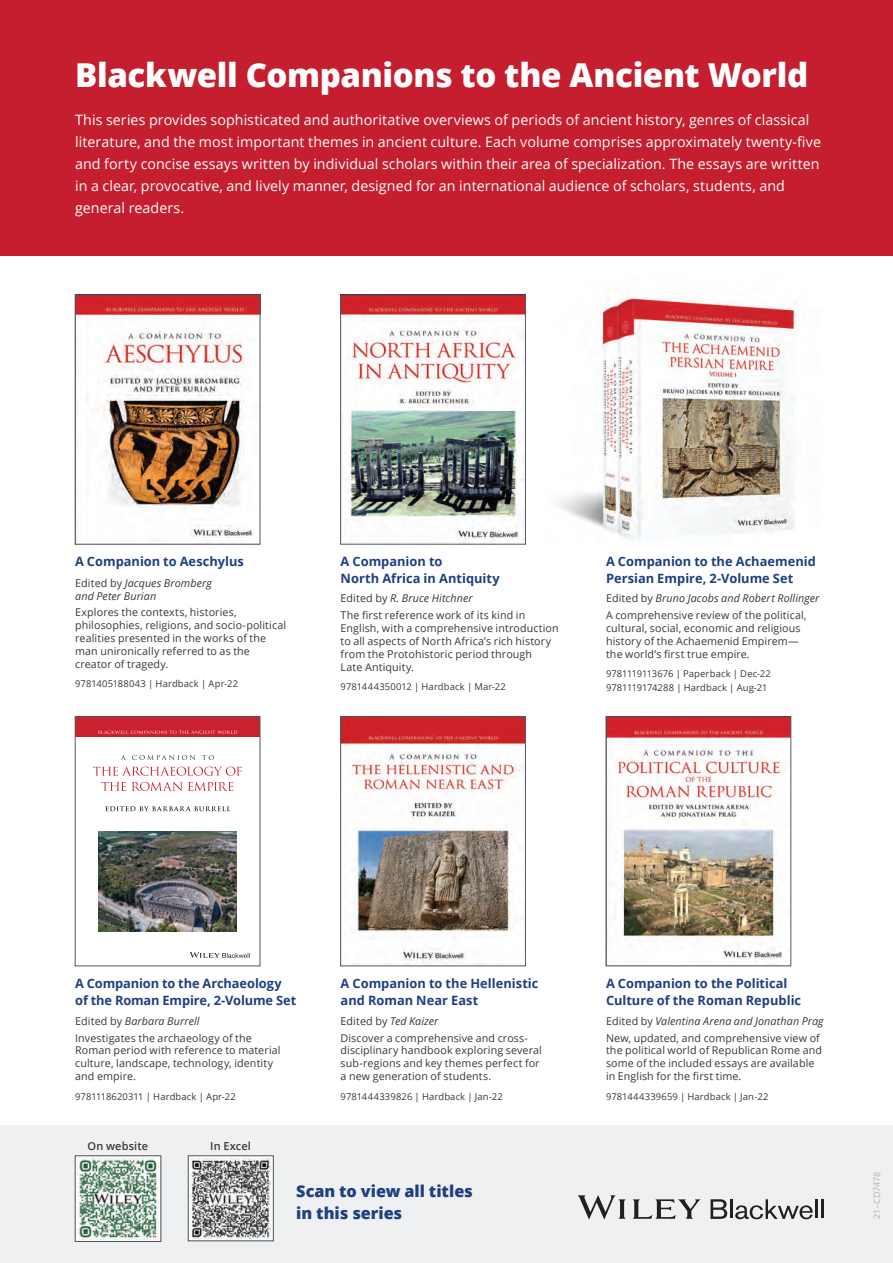
<style>
.page{position:relative;width:893px;height:1263px;background:#fff}
.page>*{position:absolute;margin:0;border:0;box-sizing:border-box;transform-origin:0 0}
.t1{font:800 33px "Open Sans";letter-spacing:-.01em;color:#fff}
.t2{font:800 16.2px/22.6px "Open Sans";letter-spacing:-.005em;color:#1f407f}
.t3{font:14.25px/22.2px "Open Sans";letter-spacing:.005em;color:#fff}
.t4{font:700 12.9px/17.1px "Open Sans";color:#1f407f}
.t5{font:600 11.1px "Open Sans";letter-spacing:.01em;color:#373837}
.t6{font:italic 10.8px/12.9px "Open Sans";letter-spacing:.005em;color:#373837}
.t7{font:10.65px/12.9px "Open Sans";letter-spacing:.01em;color:#373837}
.t8{font:9.45px/14px "Open Sans";letter-spacing:.015em;color:#373837}
.t9{font:9px "Open Sans";letter-spacing:-.005em;color:#b2b3b7}
.s1{font-style:normal}
</style>
<div class="page">
<div style="left:0;top:0;width:893px;height:256px;background:#c51e2e"></div>
<div style="left:0;top:1126px;width:893px;height:137px;background:#eff0f1"></div>
<img style="left:77px;top:297px;width:181px;height:244px">
<div style="left:75px;top:717px;width:185px;height:20px;background:#cb212f"></div>
<svg style="left:98px;top:730px;width:139px;height:4px"></svg>
<svg style="left:121px;top:755px;width:93px;height:5px"></svg>
<svg style="left:101px;top:782px;width:132px;height:9px"></svg>
<svg style="left:93px;top:767px;width:149px;height:9px"></svg>
<svg style="left:105px;top:806px;width:125px;height:5px"></svg>
<img style="left:98px;top:831px;width:139px;height:101px">
<svg style="left:190px;top:952px;width:60px;height:6px"></svg>
<div style="left:75px;top:716px;width:185px;height:250px;border:1px solid #535a5d"></div>
<img style="left:342px;top:297px;width:182px;height:245px">
<div style="left:340px;top:295px;width:186px;height:249px;border:1px solid #535a5d"></div>
<img style="left:342px;top:718px;width:182px;height:246px">
<div style="left:340px;top:716px;width:186px;height:250px;border:1px solid #535a5d"></div>
<img style="left:608px;top:718px;width:181px;height:245px">
<div style="left:606px;top:716px;width:185px;height:250px;border:1px solid #535a5d"></div>
<svg style="left:77px;top:1157px;width:82px;height:83px"></svg>
<img style="left:77px;top:1158px;width:82px;height:81px">
<div style="left:75px;top:1155px;width:86px;height:87px;border:1px solid #495053"></div>
<svg style="left:190px;top:1157px;width:82px;height:82px"></svg>
<img style="left:191px;top:1158px;width:80px;height:80px">
<div style="left:188px;top:1155px;width:86px;height:86px;border:1px solid #495053"></div>
<svg style="left:578px;top:1195px;width:122px;height:24px"></svg>
<svg style="left:710px;top:1199px;width:17px;height:20px"></svg>
<hr style="left:730px;top:1199px;width:3px;height:19px;background:#231f20">
<svg style="left:735px;top:1199px;width:78px;height:20px"></svg>
<hr style="left:815px;top:1199px;width:3px;height:19px;background:#231f20">
<svg style="left:821px;top:1199px;width:2px;height:19px"></svg>
<img style="left:558px;top:294px;width:240px;height:245px">
<h1 class="t1" style="left:75px;top:50px;width:735px">Blackwell Companions to the Ancient World</h1>
<p class="t3" style="left:75px;top:108px;width:747px">This series provides sophisticated and authoritative overviews of periods of ancient history, genres of classical literature, and the most important themes in ancient culture. Each volume comprises approximately twenty-five and forty concise essays written by individual scholars within their area of specialization. The essays are written in a clear, provocative, and lively manner, designed for an international audience of scholars, students, and general readers.</p>
<p class="t4" style="left:75px;top:552px;width:170px">A Companion to Aeschylus</p>
<p class="t6" style="left:75px;top:576px;width:138px"><span class="s1">Edited by</span> Jacques Bromberg and Peter Burian</p>
<p class="t7" style="left:75px;top:606px;width:212px">Explores the contexts, histories, philosophies, religions, and socio-political realities presented in the works of the man unironically referred to as the creator of tragedy.</p>
<p class="t8" style="left:75px;top:676px;width:164px">9781405188043 | Hardback | Apr-22</p>
<p class="t4" style="left:341px;top:552px;width:161px">A Companion to<br>North Africa in Antiquity</p>
<p class="t4" style="left:606px;top:552px;width:211px">A Companion to the Achaemenid<br>Persian Empire, 2-Volume Set</p>
<p class="t6" style="left:341px;top:592px;width:134px"><span class="s1">Edited by</span> R. Bruce Hitchner</p>
<p class="t7" style="left:341px;top:608px;width:220px">The first reference work of its kind in English, with a comprehensive introduction to all aspects of North Africa’s rich history from the Protohistoric period through<br>Late Antiquity.</p>
<p class="t8" style="left:341px;top:679px;width:167px">9781444350012 | Hardback | Mar-22</p>
<p class="t6" style="left:606px;top:592px;width:215px"><span class="s1">Edited by</span> Bruno Jacobs and Robert Rollinger</p>
<p class="t7" style="left:606px;top:608px;width:202px">A comprehensive review of the political, cultural, social, economic and religious history of the Achaemenid Empirem— the world’s first true empire.</p>
<p class="t8" style="left:606px;top:666px;width:166px">9781119113676 | Paperback | Dec-22<br>9781119174288 | Hardback | Aug-21</p>
<p class="t4" style="left:75px;top:974px;width:223px">A Companion to the Archaeology of the Roman Empire, 2-Volume Set</p>
<p class="t4" style="left:341px;top:974px;width:199px">A Companion to the Hellenistic and Roman Near East</p>
<p class="t4" style="left:606px;top:974px;width:197px">A Companion to the Political<br>Culture of the Roman Republic</p>
<p class="t6" style="left:75px;top:1014px;width:126px"><span class="s1">Edited by</span> Barbara Burrell</p>
<p class="t7" style="left:75px;top:1031px;width:207px">Investigates the archaeology of the Roman period with reference to material culture, landscape, technology, identity and empire.</p>
<p class="t8" style="left:75px;top:1089px;width:162px">9781118620311 | Hardback | Apr-22</p>
<p class="t5" style="left:88px;top:1138px;width:62px">On website</p>
<p class="t5" style="left:210px;top:1138px;width:42px">In Excel</p>
<p class="t6" style="left:341px;top:1014px;width:99px"><span class="s1">Edited by</span> Ted Kaizer</p>
<p class="t7" style="left:341px;top:1031px;width:203px">Discover a comprehensive and cross&shy;disciplinary handbook exploring several sub-regions and key themes perfect for a new generation of students.</p>
<p class="t8" style="left:341px;top:1089px;width:164px">9781444339826 | Hardback | Jan-22</p>
<h2 class="t2" style="left:296px;top:1178px;width:178px">Scan to view all titles in this series</h2>
<p class="t6" style="left:606px;top:1014px;width:219px"><span class="s1">Edited by</span> Valentina Arena and Jonathan Prag</p>
<p class="t7" style="left:606px;top:1031px;width:217px">New, updated, and comprehensive view of the political world of Republican Rome and some of the included essays are available in English for the first time.</p>
<p class="t8" style="left:606px;top:1089px;width:164px">9781444339659 | Hardback | Jan-22</p>
<p class="t9" style="left:871px;top:1219px;width:49px;rotate:-90deg">21–CD7478</p>
</div>
